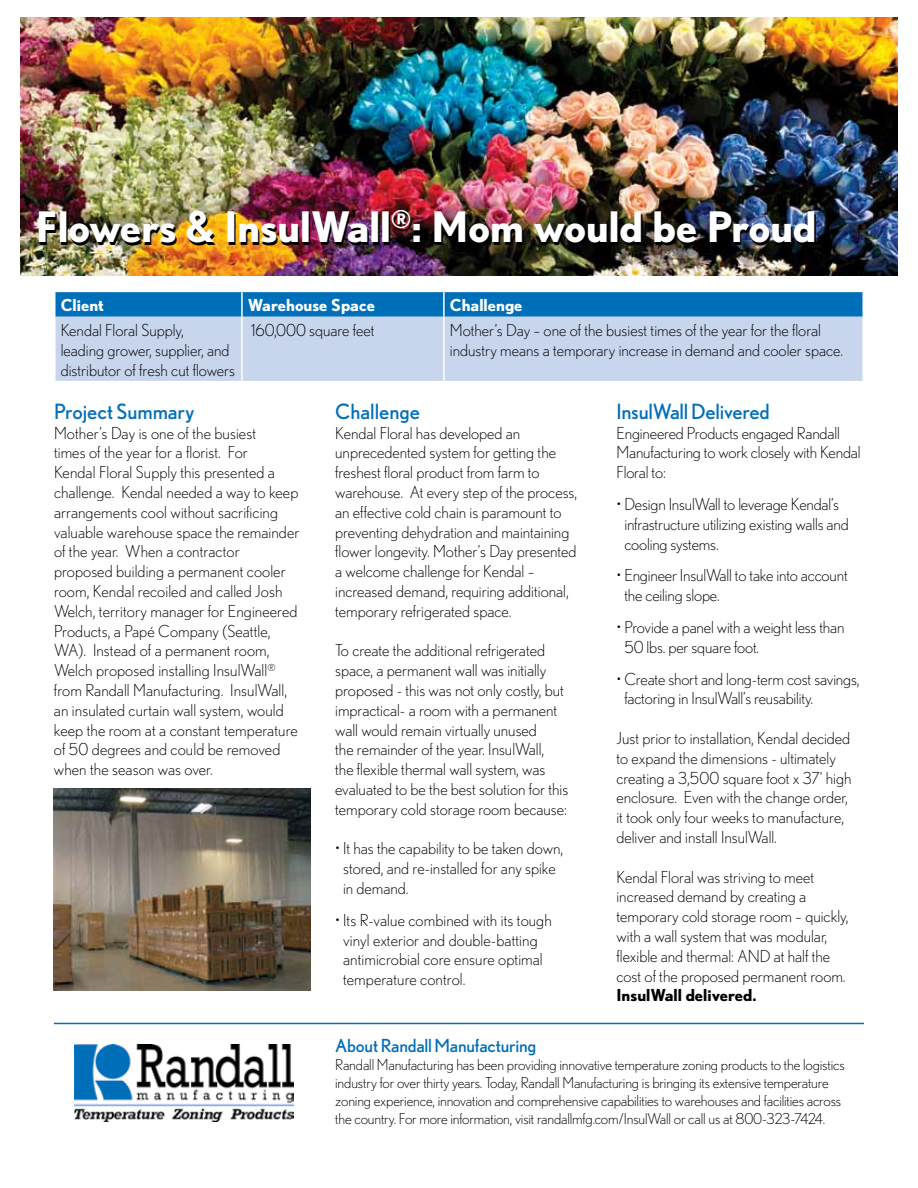
<style>
.page{position:relative;width:918px;height:1188px;background:#fff}
.page>*{position:absolute;margin:0;border:0;box-sizing:border-box;transform-origin:0 0}
.t1{font:700 42px "Nobel";color:#fff}
.t2{font:21px "Nobel";letter-spacing:-.005em;color:#006fba}
.t3{font:18px "Nobel";letter-spacing:-.01em;color:#006fba}
.t4{font:300 16.5px/19.8px "Nobel";color:#000}
.t5{font:700 16.5px "Nobel";color:#fff}
.t6{font:700 16.5px "Nobel";color:#000}
.t7{font:300 15px/18px "Nobel";letter-spacing:-.01em;color:#000}
</style>
<div class="page">
<img style="left:21px;top:18px;width:876px;height:258px">
<svg style="left:56px;top:292px;width:806px;height:25px;background:#0571bb"></svg>
<div style="left:56px;top:317px;width:806px;height:64px;background:#c7d5ed"></div>
<hr style="left:443px;top:292px;width:2px;height:25px;background:#fff">
<hr style="left:443px;top:317px;width:2px;height:64px;background:#fff">
<hr style="left:241px;top:292px;width:2px;height:25px;background:#fff">
<hr style="left:241px;top:317px;width:2px;height:64px;background:#fff">
<img style="left:75px;top:1045px;width:218px;height:76px">
<hr style="left:54px;top:1023px;width:810px;height:1px;background:#006fba">
<img style="left:54px;top:788px;width:256px;height:202px">
<h1 class="t1" style="left:36px;top:202px;width:782px">Flowers &amp; InsulWall<sup>®</sup>: Mom would be Proud</h1>
<p class="t5" style="left:61px;top:295px;width:45px">Client</p>
<p class="t5" style="left:248px;top:295px;width:129px">Warehouse Space</p>
<p class="t5" style="left:450px;top:295px;width:74px">Challenge</p>
<p class="t4" style="left:61px;top:320px;width:176px">Kendal Floral Supply,<br>leading grower, supplier, and distributor of fresh cut flowers</p>
<p class="t4" style="left:251px;top:320px;width:125px">160,000 square feet</p>
<p class="t4" style="left:450px;top:320px;width:395px">Mother’s Day – one of the busiest times of the year for the floral industry means a temporary increase in demand and cooler space.</p>
<p class="t2" style="left:54px;top:399px;width:142px">Project Summary</p>
<p class="t4" style="left:54px;top:423px;width:247px">Mother’s Day is one of the busiest<br>times of the year for a florist. For<br>Kendal Floral Supply this presented a challenge. Kendal needed a way to keep arrangements cool without sacrificing valuable warehouse space the remainder of the year. When a contractor proposed building a permanent cooler room, Kendal recoiled and called Josh Welch, territory manager for Engineered Products, a Papé Company (Seattle, WA). Instead of a permanent room, Welch proposed installing InsulWall<sup>® </sup>from Randall Manufacturing. InsulWall, an insulated curtain wall system, would keep the room at a constant temperature of 50 degrees and could be removed when the season was over.</p>
<p class="t2" style="left:335px;top:399px;width:86px">Challenge</p>
<p class="t4" style="left:335px;top:423px;width:243px">Kendal Floral has developed an unprecedented system for getting the freshest floral product from farm to warehouse. At every step of the process, an effective cold chain is paramount to preventing dehydration and maintaining flower longevity. Mother’s Day presented a welcome challenge for Kendal – increased demand, requiring additional, temporary refrigerated space.</p>
<p class="t4" style="left:335px;top:640px;width:235px">To create the additional refrigerated space, a permanent wall was initially proposed - this was not only costly, but impractical- a room with a permanent wall would remain virtually unused<br>the remainder of the year. InsulWall,<br>the flexible thermal wall system, was evaluated to be the best solution for this temporary cold storage room because:</p>
<p class="t4" style="left:343px;top:838px;width:222px;text-indent:-8px">• It has the capability to be taken down, stored, and re-installed for any spike in demand.</p>
<p class="t4" style="left:343px;top:910px;width:210px;text-indent:-8px">• Its R-value combined with its tough vinyl exterior and double-batting antimicrobial core ensure optimal temperature control.</p>
<p class="t2" style="left:616px;top:399px;width:155px">InsulWall Delivered</p>
<p class="t4" style="left:616px;top:423px;width:246px">Engineered Products engaged Randall<br>Manufacturing to work closely with Kendal<br>Floral to:</p>
<p class="t4" style="left:624px;top:494px;width:226px;text-indent:-8px">• Design InsulWall to leverage Kendal’s infrastructure utilizing existing walls and cooling systems.</p>
<p class="t4" style="left:624px;top:565px;width:225px;text-indent:-8px">• Engineer InsulWall to take into account the ceiling slope.</p>
<p class="t4" style="left:624px;top:617px;width:222px;text-indent:-8px">• Provide a panel with a weight less than<br>50 lbs. per square foot.</p>
<p class="t4" style="left:624px;top:669px;width:237px;text-indent:-8px">• Create short and long-term cost savings, factoring in InsulWall’s reusability.</p>
<p class="t4" style="left:616px;top:728px;width:236px">Just prior to installation, Kendal decided to expand the dimensions - ultimately creating a 3,500 square foot x 37' high enclosure. Even with the change order, it took only four weeks to manufacture, deliver and install InsulWall.</p>
<p class="t4" style="left:616px;top:867px;width:234px">Kendal Floral was striving to meet increased demand by creating a temporary cold storage room – quickly, with a wall system that was modular, flexible and thermal: AND at half the cost of the proposed permanent room.</p>
<p class="t6" style="left:616px;top:986px;width:142px">InsulWall delivered.</p>
<p class="t3" style="left:335px;top:1035px;width:203px">About Randall Manufacturing</p>
<p class="t7" style="left:335px;top:1056px;width:511px">Randall Manufacturing has been providing innovative temperature zoning products to the logistics industry for over thirty years. Today, Randall Manufacturing is bringing its extensive temperature zoning experience, innovation and comprehensive capabilities to warehouses and facilities across the country. For more information, visit randallmfg.com/InsulWall or call us at 800-323-7424.</p>
</div>
